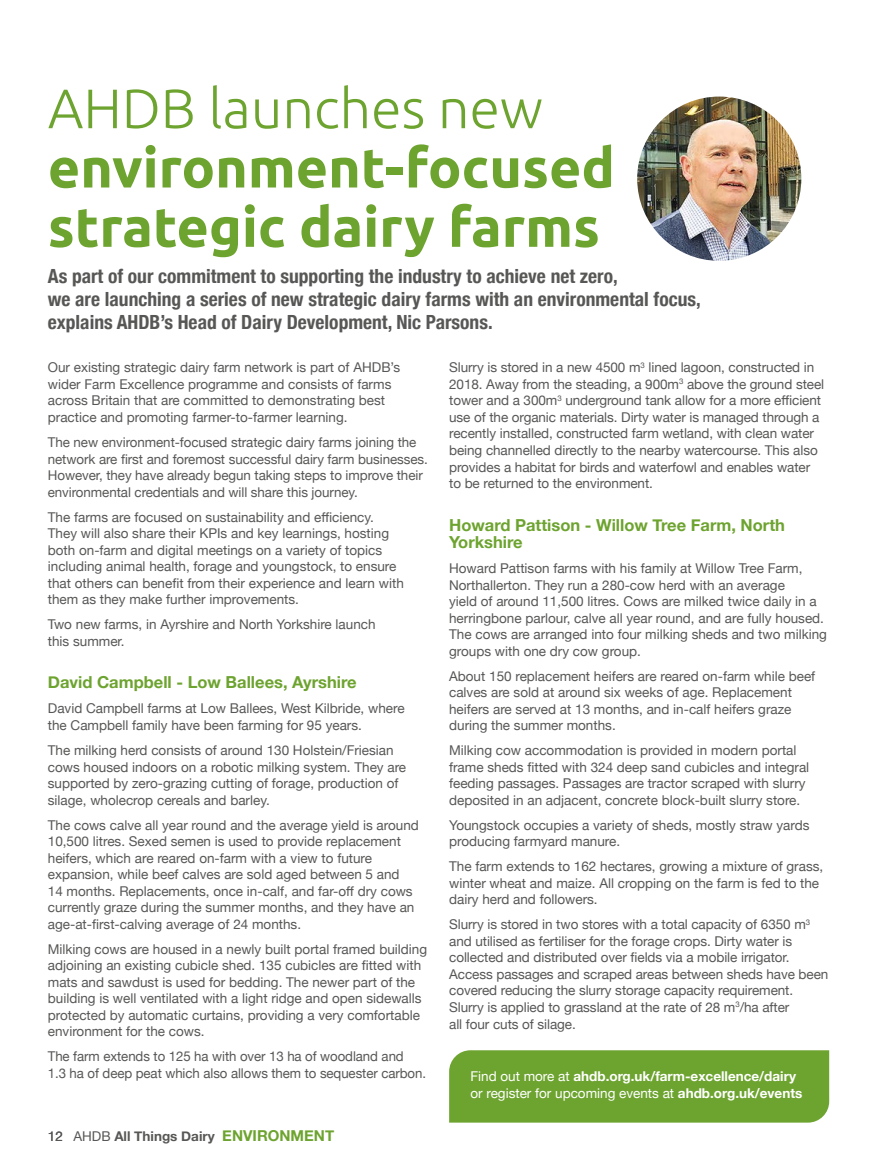
<style>
.page{position:relative;width:893px;height:1166px;background:#fff}
.page>*{position:absolute;margin:0;border:0;box-sizing:border-box;transform-origin:0 0}
.ARTICLE_MAIN_HEADING{font:700 55.5px/59.2px "Ubuntu";color:#6da32f}
.ARTICLE_MAIN_HEADING-2{font:700 condensed 19.5px/23.2px "Helvetica Neue";color:#575756}
.ARTICLE_HEADING_1{font:700 16.5px/17.2px "Helvetica Neue";color:#6da32f}
.MAIN_BODY{font:13.5px/16.5px "Helvetica Neue";color:#575756}
.MAIN_BODY-2{font:700 13.5px/16.5px "Helvetica Neue";color:#fff}
.t1{font:700 13.5px "Helvetica Neue";color:#575756}
.s1{font-weight:300}
.s2{font-weight:400}
.s3{font-size:15px;color:#6da32f}
</style>
<div class="page">
<img style="left:636px;top:95px;width:167px;height:167px;border-radius:84px">
<div style="left:449px;top:1050px;width:380px;height:72px;background:#6da32f"></div>
<p class="ARTICLE_MAIN_HEADING" style="left:48px;top:78px;width:569px"><span class="s1">AHDB launches new </span>environment-focused strategic dairy farms</p>
<p class="ARTICLE_MAIN_HEADING-2" style="left:48px;top:263px;width:654px">As part of our commitment to supporting the industry to achieve net zero,<br>we are launching a series of new strategic dairy farms with an environmental focus, explains AHDB’s Head of Dairy Development, Nic Parsons.</p>
<p class="MAIN_BODY" style="left:48px;top:360px;width:354px">Our existing strategic dairy farm network is part of AHDB’s wider Farm Excellence programme and consists of farms across Britain that are committed to demonstrating best practice and promoting farmer-to-farmer learning.</p>
<p class="MAIN_BODY" style="left:48px;top:434px;width:382px">The new environment-focused strategic dairy farms joining the network are first and foremost successful dairy farm businesses.<br>However, they have already begun taking steps to improve their environmental credentials and will share this journey.</p>
<p class="MAIN_BODY" style="left:48px;top:509px;width:358px">The farms are focused on sustainability and efficiency.<br>They will also share their KPIs and key learnings, hosting both on-farm and digital meetings on a variety of topics including animal health, forage and youngstock, to ensure that others can benefit from their experience and learn with them as they make further improvements.</p>
<p class="MAIN_BODY" style="left:48px;top:616px;width:329px">Two new farms, in Ayrshire and North Yorkshire launch this summer.</p>
<p class="ARTICLE_HEADING_1" style="left:48px;top:674px;width:310px">David Campbell - Low Ballees, Ayrshire</p>
<p class="MAIN_BODY" style="left:48px;top:701px;width:358px">David Campbell farms at Low Ballees, West Kilbride, where the Campbell family have been farming for 95 years.</p>
<p class="MAIN_BODY" style="left:48px;top:742px;width:360px">The milking herd consists of around 130 Holstein/Friesian cows housed indoors on a robotic milking system. They are supported by zero-grazing cutting of forage, production of silage, wholecrop cereals and barley.</p>
<p class="MAIN_BODY" style="left:48px;top:817px;width:373px">The cows calve all year round and the average yield is around 10,500 litres. Sexed semen is used to provide replacement heifers, which are reared on-farm with a view to future expansion, while beef calves are sold aged between 5 and<br>14 months. Replacements, once in-calf, and far-off dry cows currently graze during the summer months, and they have an age-at-first-calving average of 24 months.</p>
<p class="MAIN_BODY" style="left:48px;top:941px;width:381px">Milking cows are housed in a newly built portal framed building adjoining an existing cubicle shed. 135 cubicles are fitted with mats and sawdust is used for bedding. The newer part of the building is well ventilated with a light ridge and open sidewalls protected by automatic curtains, providing a very comfortable environment for the cows.</p>
<p class="MAIN_BODY" style="left:48px;top:1048px;width:380px">The farm extends to 125 ha with over 13 ha of woodland and<br>1.3 ha of deep peat which also allows them to sequester carbon.</p>
<p class="MAIN_BODY" style="left:48px;top:1127px;width:17px">12</p>
<p class="t1" style="left:73px;top:1124px;width:262px"><span class="s2">AHDB</span> All Things Dairy <span class="s3">ENVIRONMENT</span></p>
<p class="MAIN_BODY" style="left:449px;top:360px;width:377px">Slurry is stored in a new 4500 m<sup>3</sup> lined lagoon, constructed in 2018. Away from the steading, a 900m<sup>3</sup> above the ground steel tower and a 300m<sup>3</sup> underground tank allow for a more efficient use of the organic materials. Dirty water is managed through a recently installed, constructed farm wetland, with clean water being channelled directly to the nearby watercourse. This also provides a habitat for birds and waterfowl and enables water to be returned to the environment.</p>
<p class="ARTICLE_HEADING_1" style="left:449px;top:516px;width:337px">Howard Pattison - Willow Tree Farm, North<br>Yorkshire</p>
<p class="MAIN_BODY" style="left:449px;top:560px;width:379px">Howard Pattison farms with his family at Willow Tree Farm, Northallerton. They run a 280-cow herd with an average<br>yield of around 11,500 litres. Cows are milked twice daily in a herringbone parlour, calve all year round, and are fully housed.<br>The cows are arranged into four milking sheds and two milking groups with one dry cow group.</p>
<p class="MAIN_BODY" style="left:449px;top:668px;width:368px">About 150 replacement heifers are reared on-farm while beef calves are sold at around six weeks of age. Replacement heifers are served at 13 months, and in-calf heifers graze during the summer months.</p>
<p class="MAIN_BODY" style="left:449px;top:742px;width:362px">Milking cow accommodation is provided in modern portal frame sheds fitted with 324 deep sand cubicles and integral feeding passages. Passages are tractor scraped with slurry deposited in an adjacent, concrete block-built slurry store.</p>
<p class="MAIN_BODY" style="left:449px;top:817px;width:362px">Youngstock occupies a variety of sheds, mostly straw yards producing farmyard manure.</p>
<p class="MAIN_BODY" style="left:449px;top:858px;width:376px">The farm extends to 162 hectares, growing a mixture of grass, winter wheat and maize. All cropping on the farm is fed to the dairy herd and followers.</p>
<p class="MAIN_BODY" style="left:449px;top:916px;width:381px">Slurry is stored in two stores with a total capacity of 6350 m<sup>3 </sup>and utilised as fertiliser for the forage crops. Dirty water is collected and distributed over fields via a mobile irrigator.<br>Access passages and scraped areas between sheds have been covered reducing the slurry storage capacity requirement.<br>Slurry is applied to grassland at the rate of 28 m<sup>3</sup>/ha after<br>all four cuts of silage.</p>
<p class="MAIN_BODY-2" style="left:470px;top:1068px;width:333px"><span class="s2">Find out more at</span> ahdb.org.uk/farm-excellence/dairy <span class="s2">or register for upcoming events at</span> ahdb.org.uk/events</p>
</div>
